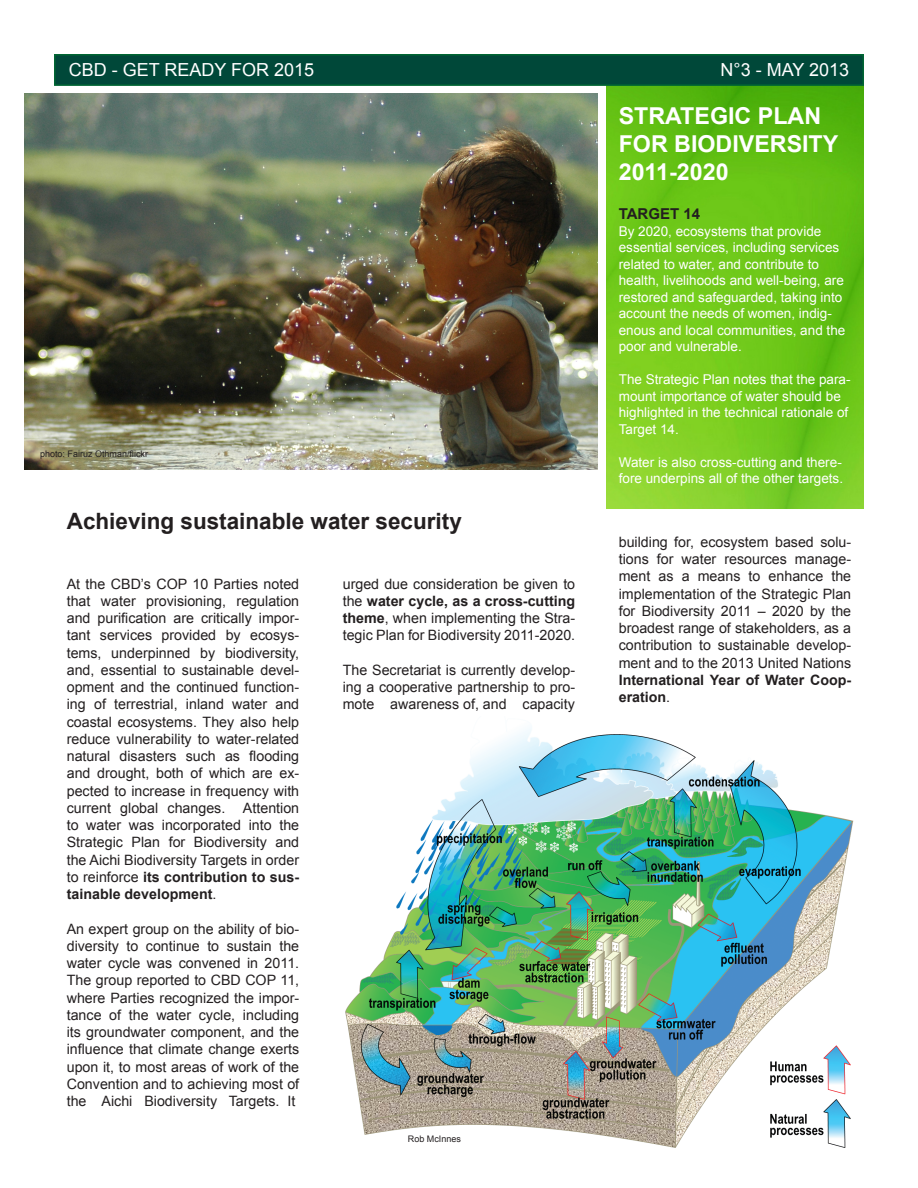
<style>
.page{position:relative;width:918px;height:1188px;background:#fff}
.page>*{position:absolute;margin:0;border:0;box-sizing:border-box;transform-origin:0 0}
.t1{font:700 23.25px/27.9px "Arial";color:#fff}
.t2{font:700 22.5px "Arial";color:#231f20}
.t3{font:18px "Arial";color:#fff}
.t4{font:700 15px "Arial";color:#231f20}
.t5{font:14.25px/17.2px "Arial";color:#231f20;text-align:justify}
.t6{font:13.5px/16.5px "Arial";color:#fff}
.t7{font:9px "Arial";color:#231f20}
.s1{font-weight:700}
</style>
<div class="page">
<img style="left:606px;top:86px;width:258px;height:423px">
<img style="left:25px;top:94px;width:573px;height:375px">
<div style="left:54px;top:54px;width:810px;height:32px;background:#004839;border:2px solid #063"></div>
<img style="left:345px;top:728px;width:509px;height:420px">
<p class="t3" style="left:69px;top:57px;width:247px">CBD - GET READY FOR 2015</p>
<p class="t3" style="left:721px;top:57px;width:130px">N°3 - MAY 2013</p>
<p class="t1" style="left:619px;top:103px;width:221px">STRATEGIC PLAN<br>FOR BIODIVERSITY<br>2011-2020</p>
<p class="t4" style="left:619px;top:204px;width:83px">TARGET 14</p>
<p class="t6" style="left:619px;top:223px;width:228px">By 2020, ecosystems that provide essential services, including services related to water, and contribute to health, livelihoods and well-being, are restored and safeguarded, taking into account the needs of women, indig&shy;enous and local communities, and the poor and vulnerable.</p>
<p class="t6" style="left:619px;top:371px;width:233px">The Strategic Plan notes that the para&shy;mount importance of water should be highlighted in the technical rationale of<br>Target 14.</p>
<p class="t6" style="left:619px;top:454px;width:226px">Water is also cross-cutting and there&shy;fore underpins all of the other targets.</p>
<p class="t2" style="left:67px;top:506px;width:397px">Achieving sustainable water security</p>
<p class="t7" style="left:40px;top:448px;width:110px">photo: Fairuz Othman/flickr</p>
<p class="t5" style="left:67px;top:575px;width:234px">At the CBD’s COP 10 Parties noted that water provisioning, regulation and purification are critically impor&shy;tant services provided by ecosys&shy;tems, underpinned by biodiversity, and, essential to sustainable devel&shy;opment and the continued function&shy;ing of terrestrial, inland water and coastal ecosystems. They also help reduce vulnerability to water-related natural disasters such as flooding and drought, both of which are ex&shy;pected to increase in frequency with current global changes. Attention to water was incorporated into the Strategic Plan for Biodiversity and the Aichi Biodiversity Targets in order to reinforce <span class="s1">its contribution to sus&shy;tainable development</span>.</p>
<p class="t5" style="left:67px;top:920px;width:234px">An expert group on the ability of bio&shy;diversity to continue to sustain the water cycle was convened in 2011.<br>The group reported to CBD COP 11, where Parties recognized the impor&shy;tance of the water cycle, including its groundwater component, and the influence that climate change exerts upon it, to most areas of work of the Convention and to achieving most of the Aichi Biodiversity Targets. It</p>
<p class="t5" style="left:343px;top:575px;width:234px">urged due consideration be given to the <span class="s1">water cycle, as a cross-cutting theme</span>, when implementing the Stra&shy;tegic Plan for Biodiversity 2011-2020.</p>
<p class="t5" style="left:343px;top:661px;width:234px">The Secretariat is currently develop&shy;ing a cooperative partnership to pro&shy;mote awareness of, and capacity</p>
<p class="t7" style="left:408px;top:1133px;width:55px">Rob McInnes</p>
<p class="t5" style="left:619px;top:533px;width:234px">building for, ecosystem based solu&shy;tions for water resources manage&shy;ment as a means to enhance the implementation of the Strategic Plan for Biodiversity 2011 – 2020 by the broadest range of stakeholders, as a contribution to sustainable develop&shy;ment and to the 2013 United Nations <span class="s1">International Year of Water Coop&shy;eration</span>.</p>
</div>
